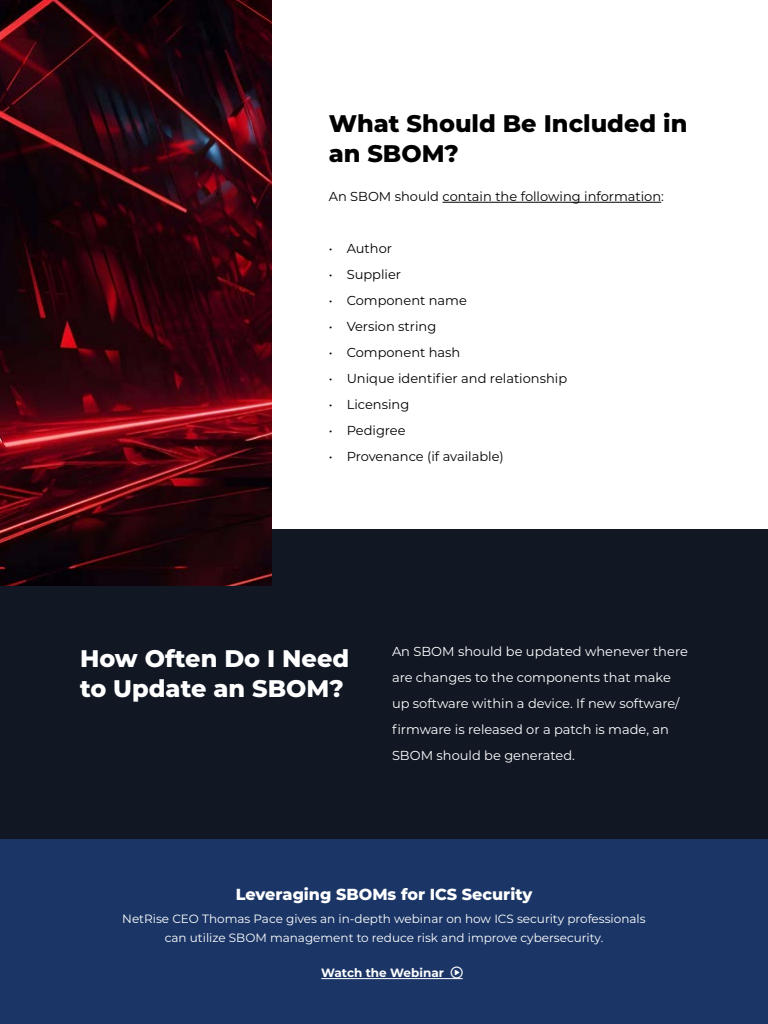
<style>
.page{position:relative;width:768px;height:1024px;background:#fff}
.page>*{position:absolute;margin:0;border:0;box-sizing:border-box;transform-origin:0 0}
.t1{font:800 24px/30px "Montserrat";color:#fff}
.t2{font:800 24px/30px "Montserrat";color:#000}
.t3{font:800 16px "Montserrat";color:#fff}
.t4{font:13px "Montserrat";color:#000}
.t5{font:13px/26px "Montserrat";color:#fff}
.t6{font:12px/19px "Montserrat";color:#fff;text-align:center}
.t7{font:700 12px "Montserrat";color:#fff}
</style>
<div class="page">
<div style="left:0;top:530px;width:768px;height:309px;background:#111824"></div>
<img style="left:0;top:0;width:272px;height:586px">
<hr style="left:443px;top:202px;width:218px;height:1px;background:#000">
<div style="left:0;top:839px;width:768px;height:185px;background:#1b3666"></div>
<hr style="left:321px;top:978px;width:142px;height:1px;background:#fff">
<svg style="left:451px;top:978px;width:12px;height:1px"></svg>
<h1 class="t2" style="left:329px;top:107px;width:360px">What Should Be Included in an SBOM?</h1>
<p class="t4" style="left:329px;top:187px;width:337px">An SBOM should contain the following information:</p>
<p class="t4" style="left:329px;top:239px;width:65px">• Author</p>
<p class="t4" style="left:329px;top:265px;width:74px">• Supplier</p>
<p class="t4" style="left:329px;top:291px;width:140px">• Component name</p>
<p class="t4" style="left:329px;top:317px;width:109px">• Version string</p>
<p class="t4" style="left:329px;top:343px;width:133px">• Component hash</p>
<p class="t4" style="left:329px;top:369px;width:240px">• Unique identifier and relationship</p>
<p class="t4" style="left:329px;top:395px;width:82px">• Licensing</p>
<p class="t4" style="left:329px;top:421px;width:78px">• Pedigree</p>
<p class="t4" style="left:329px;top:447px;width:177px">• Provenance (if available)</p>
<h1 class="t1" style="left:80px;top:642px;width:271px">How Often Do I Need to Update an SBOM?</h1>
<p class="t5" style="left:392px;top:638px;width:297px">An SBOM should be updated whenever there are changes to the components that make up software within a device. If new software/ firmware is released or a patch is made, an SBOM should be generated.</p>
<p class="t3" style="left:236px;top:882px;width:298px">Leveraging SBOMs for ICS Security</p>
<p class="t6" style="left:122px;top:909px;width:525px">NetRise CEO Thomas Pace gives an in-depth webinar on how ICS security professionals can utilize SBOM management to reduce risk and improve cybersecurity.</p>
<p class="t7" style="left:321px;top:964px;width:124px">Watch the Webinar</p>
</div>
